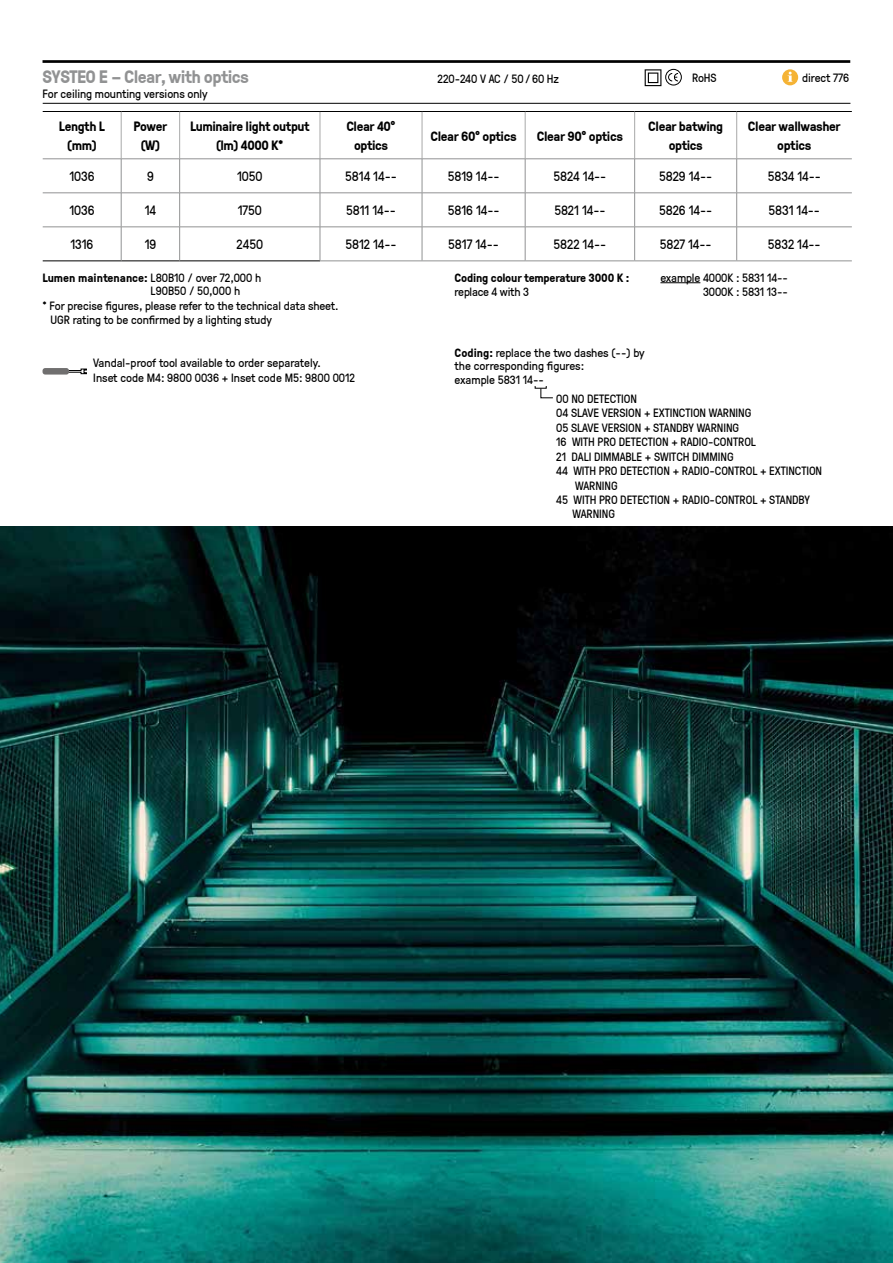
<style>
.page{position:relative;width:893px;height:1263px;background:#fff}
.page>*{position:absolute;margin:0;border:0;box-sizing:border-box;transform-origin:0 0}
.t1{font:700 18px "GT Pressura";letter-spacing:-.035em;color:#919293}
.t2{font:13.5px "GT Pressura";letter-spacing:-.005em;color:#000}
.t3{font:700 13.5px/19.5px "GT Pressura";letter-spacing:-.03em;color:#000;text-align:center}
.t4{font:12px/14.4px "GT Pressura";letter-spacing:-.005em;color:#000}
.t5{font:700 12px "GT Pressura";letter-spacing:-.015em;color:#000}
.s1{font-weight:700}
</style>
<div class="page">
<img style="left:0;top:526px;width:893px;height:737px">
<hr style="left:43px;top:111px;width:78px;height:1px;background:#000">
<hr style="left:121px;top:111px;width:59px;height:1px;background:#000">
<hr style="left:180px;top:111px;width:140px;height:1px;background:#000">
<hr style="left:320px;top:111px;width:102px;height:1px;background:#000">
<hr style="left:422px;top:111px;width:103px;height:1px;background:#000">
<hr style="left:525px;top:111px;width:110px;height:1px;background:#000">
<hr style="left:635px;top:111px;width:102px;height:1px;background:#000">
<hr style="left:737px;top:111px;width:115px;height:1px;background:#000">
<hr style="left:43px;top:260px;width:78px;height:1px;background:#000">
<hr style="left:121px;top:260px;width:59px;height:1px;background:#000">
<hr style="left:180px;top:260px;width:140px;height:1px;background:#000">
<hr style="left:320px;top:260px;width:102px;height:1px;background:#919293">
<hr style="left:422px;top:260px;width:103px;height:1px;background:#919293">
<hr style="left:525px;top:260px;width:110px;height:1px;background:#919293">
<hr style="left:635px;top:260px;width:102px;height:1px;background:#919293">
<hr style="left:737px;top:260px;width:115px;height:1px;background:#919293">
<hr style="left:121px;top:112px;width:1px;height:47px;background:#a8a9a9">
<hr style="left:179px;top:112px;width:1px;height:47px;background:#a8a9a9">
<hr style="left:320px;top:112px;width:1px;height:47px;background:#a8a9a9">
<hr style="left:422px;top:112px;width:1px;height:47px;background:#a8a9a9">
<hr style="left:525px;top:112px;width:1px;height:47px;background:#a8a9a9">
<hr style="left:634px;top:112px;width:1px;height:47px;background:#a8a9a9">
<hr style="left:736px;top:112px;width:1px;height:47px;background:#a8a9a9">
<hr style="left:43px;top:159px;width:78px;height:1px;background:#919293">
<hr style="left:121px;top:159px;width:59px;height:1px;background:#919293">
<hr style="left:121px;top:159px;width:1px;height:34px;background:#919293">
<hr style="left:180px;top:159px;width:140px;height:1px;background:#919293">
<hr style="left:179px;top:159px;width:1px;height:34px;background:#919293">
<hr style="left:320px;top:159px;width:102px;height:1px;background:#919293">
<hr style="left:320px;top:159px;width:1px;height:34px;background:#919293">
<hr style="left:422px;top:159px;width:103px;height:1px;background:#919293">
<hr style="left:422px;top:159px;width:1px;height:34px;background:#919293">
<hr style="left:525px;top:159px;width:110px;height:1px;background:#919293">
<hr style="left:525px;top:159px;width:1px;height:34px;background:#919293">
<hr style="left:635px;top:159px;width:102px;height:1px;background:#919293">
<hr style="left:634px;top:159px;width:1px;height:34px;background:#919293">
<hr style="left:737px;top:159px;width:115px;height:1px;background:#919293">
<hr style="left:736px;top:159px;width:1px;height:34px;background:#919293">
<hr style="left:43px;top:193px;width:78px;height:1px;background:#919293">
<hr style="left:121px;top:193px;width:59px;height:1px;background:#919293">
<hr style="left:121px;top:193px;width:1px;height:34px;background:#919293">
<hr style="left:180px;top:193px;width:140px;height:1px;background:#919293">
<hr style="left:179px;top:193px;width:1px;height:34px;background:#919293">
<hr style="left:320px;top:193px;width:102px;height:1px;background:#919293">
<hr style="left:320px;top:193px;width:1px;height:34px;background:#919293">
<hr style="left:422px;top:193px;width:103px;height:1px;background:#919293">
<hr style="left:422px;top:193px;width:1px;height:34px;background:#919293">
<hr style="left:525px;top:193px;width:110px;height:1px;background:#919293">
<hr style="left:525px;top:193px;width:1px;height:34px;background:#919293">
<hr style="left:635px;top:193px;width:102px;height:1px;background:#919293">
<hr style="left:634px;top:193px;width:1px;height:34px;background:#919293">
<hr style="left:737px;top:193px;width:115px;height:1px;background:#919293">
<hr style="left:736px;top:193px;width:1px;height:34px;background:#919293">
<hr style="left:43px;top:227px;width:78px;height:1px;background:#919293">
<hr style="left:121px;top:227px;width:59px;height:1px;background:#919293">
<hr style="left:121px;top:227px;width:1px;height:33px;background:#919293">
<hr style="left:180px;top:227px;width:140px;height:1px;background:#919293">
<hr style="left:179px;top:227px;width:1px;height:33px;background:#919293">
<hr style="left:320px;top:227px;width:102px;height:1px;background:#919293">
<hr style="left:320px;top:227px;width:1px;height:33px;background:#919293">
<hr style="left:422px;top:227px;width:103px;height:1px;background:#919293">
<hr style="left:422px;top:227px;width:1px;height:33px;background:#919293">
<hr style="left:525px;top:227px;width:110px;height:1px;background:#919293">
<hr style="left:525px;top:227px;width:1px;height:33px;background:#919293">
<hr style="left:635px;top:227px;width:102px;height:1px;background:#919293">
<hr style="left:634px;top:227px;width:1px;height:33px;background:#919293">
<hr style="left:737px;top:227px;width:115px;height:1px;background:#919293">
<hr style="left:736px;top:227px;width:1px;height:33px;background:#919293">
<hr style="left:43px;top:103px;width:807px;height:1px;background:#000">
<svg style="left:782px;top:69px;width:16px;height:16px"></svg>
<hr style="left:660px;top:282px;width:40px;height:1px;background:#000">
<svg style="left:535px;top:386px;width:18px;height:12px"></svg>
<svg style="left:69px;top:369px;width:18px;height:5px"></svg>
<div style="left:43px;top:368px;width:26px;height:7px;background:#706f6f;border-radius:3px"></div>
<svg style="left:645px;top:69px;width:37px;height:17px"></svg>
<hr style="left:43px;top:60px;width:807px;height:3px;background:#000">
<h1 class="t1" style="left:43px;top:64px;width:208px">SYSTEO E – Clear, with optics</h1>
<p class="t4" style="left:43px;top:86px;width:167px">For ceiling mounting versions only</p>
<p class="t4" style="left:438px;top:71px;width:123px">220-240 V AC / 50/60 Hz</p>
<p class="t4" style="left:692px;top:70px;width:26px">RoHS</p>
<p class="t4" style="left:802px;top:70px;width:48px">direct 776</p>
<p class="t3" style="left:59px;top:116px;width:47px">Length L (mm)</p>
<p class="t3" style="left:134px;top:116px;width:35px">Power (W)</p>
<p class="t3" style="left:190px;top:116px;width:121px">Luminaire light output (lm) 4000 K*</p>
<p class="t3" style="left:346px;top:116px;width:51px">Clear 40° optics</p>
<p class="t3" style="left:431px;top:126px;width:88px">Clear 60° optics</p>
<p class="t3" style="left:537px;top:126px;width:88px">Clear 90° optics</p>
<p class="t3" style="left:648px;top:116px;width:76px">Clear batwing optics</p>
<p class="t3" style="left:748px;top:116px;width:94px">Clear wallwasher optics</p>
<p class="t2" style="left:69px;top:167px;width:27px">1036</p>
<p class="t2" style="left:147px;top:167px;width:8px">9</p>
<p class="t2" style="left:237px;top:167px;width:27px">1050</p>
<p class="t2" style="left:345px;top:167px;width:53px">5814 14--</p>
<p class="t2" style="left:448px;top:167px;width:53px">5819 14--</p>
<p class="t2" style="left:553px;top:167px;width:54px">5824 14--</p>
<p class="t2" style="left:659px;top:167px;width:55px">5829 14--</p>
<p class="t2" style="left:768px;top:167px;width:55px">5834 14--</p>
<p class="t2" style="left:69px;top:201px;width:27px">1036</p>
<p class="t2" style="left:145px;top:201px;width:13px">14</p>
<p class="t2" style="left:238px;top:201px;width:26px">1750</p>
<p class="t2" style="left:346px;top:201px;width:51px">5811 14--</p>
<p class="t2" style="left:448px;top:201px;width:53px">5816 14--</p>
<p class="t2" style="left:554px;top:201px;width:53px">5821 14--</p>
<p class="t2" style="left:659px;top:201px;width:55px">5826 14--</p>
<p class="t2" style="left:768px;top:201px;width:53px">5831 14--</p>
<p class="t2" style="left:70px;top:235px;width:24px">1316</p>
<p class="t2" style="left:145px;top:235px;width:13px">19</p>
<p class="t2" style="left:237px;top:235px;width:28px">2450</p>
<p class="t2" style="left:345px;top:235px;width:53px">5812 14--</p>
<p class="t2" style="left:448px;top:235px;width:52px">5817 14--</p>
<p class="t2" style="left:554px;top:235px;width:54px">5822 14--</p>
<p class="t2" style="left:660px;top:235px;width:54px">5827 14--</p>
<p class="t2" style="left:768px;top:235px;width:54px">5832 14--</p>
<p class="t4" style="left:43px;top:270px;width:220px"><span class="s1">Lumen maintenance:</span> L80B10 / over 72,000 h</p>
<p class="t4" style="left:151px;top:283px;width:91px">L90B50 / 50,000 h</p>
<p class="t4" style="left:43px;top:298px;width:297px">* For precise figures, please refer to the technical data sheet.</p>
<p class="t4" style="left:51px;top:312px;width:223px">UGR rating to be confirmed by a lighting study</p>
<p class="t4" style="left:93px;top:355px;width:263px">Vandal-proof tool available to order separately.<br>Inset code M4: 9800 0036 + Inset code M5: 9800 0012</p>
<p class="t5" style="left:455px;top:269px;width:176px">Coding colour temperature 3000 K :</p>
<p class="t4" style="left:455px;top:284px;width:76px">replace 4 with 3</p>
<p class="t4" style="left:660px;top:270px;width:129px;text-align:right">example 4000K : 5831 14--<br>3000K : 5831 13--</p>
<p class="t4" style="left:455px;top:345px;width:192px;line-height:14px"><span class="s1">Coding:</span> replace the two dashes (--) by the corresponding figures:<br>example 5831 14--</p>
<p class="t4" style="left:556px;top:391px;width:82px">00 NO DETECTION</p>
<p class="t4" style="left:556px;top:405px;width:197px">04 SLAVE VERSION + EXTINCTION WARNING</p>
<p class="t4" style="left:556px;top:420px;width:184px">05 SLAVE VERSION + STANDBY WARNING</p>
<p class="t4" style="left:556px;top:434px;width:201px">16 WITH PRO DETECTION + RADIO-CONTROL</p>
<p class="t4" style="left:556px;top:449px;width:179px">21 DALI DIMMABLE + SWITCH DIMMING</p>
<p class="t4" style="left:556px;top:463px;width:267px">44 WITH PRO DETECTION + RADIO-CONTROL + EXTINCTION</p>
<p class="t4" style="left:575px;top:477px;width:44px">WARNING</p>
<p class="t4" style="left:556px;top:492px;width:255px">45 WITH PRO DETECTION + RADIO-CONTROL + STANDBY</p>
<p class="t4" style="left:572px;top:506px;width:44px">WARNING</p>
</div>
